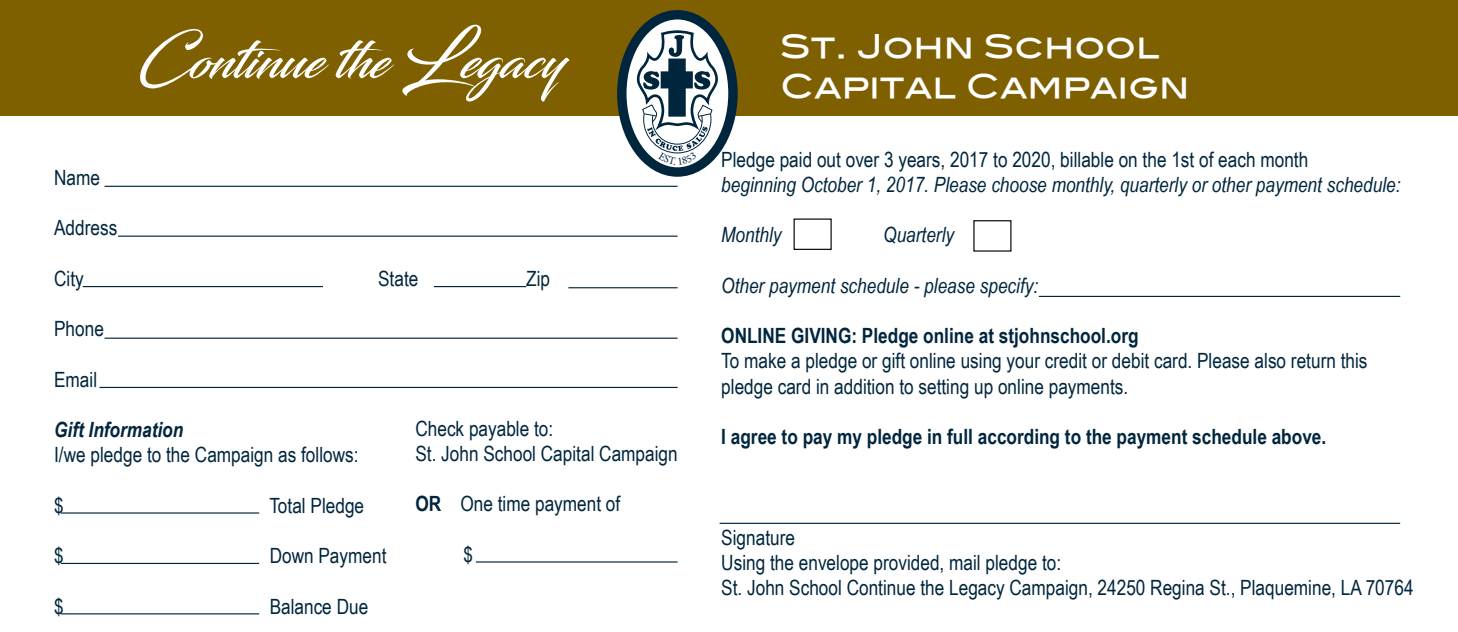
<style>
.page{position:relative;width:1458px;height:632px;background:#fff}
.page>*{position:absolute;margin:0;border:0;box-sizing:border-box;transform-origin:0 0}
.t1{font:51.07px "Blacksword";color:#fff}
.t2{font:32.62px/39.1px "Blair Md ITCTT Medium";color:#fff}
.t3{font:20.93px/25.2px "Arial Narrow";color:#00263d}
.t4{font:italic 20.93px "Arial Narrow";color:#00263d}
.t5{font:700 20.93px "Arial Narrow";color:#00263d}
.t6{font:italic 700 20.93px "Arial Narrow";color:#00263d}
.s1{font-size:59.4px}
.s2{font-size:63.68px}
.s3{font-weight:700}
</style>
<div class="page">
<div style="left:0;top:0;width:1458px;height:116px;background:#7f6000"></div>
<svg style="left:622px;top:15px;width:111px;height:157px;background:#afbbc2"></svg>
<div style="left:617px;top:10px;width:121px;height:167px;border:9px solid #00263d;border-radius:50%"></div>
<hr style="left:105px;top:186px;width:573px;height:1px;background:#00263d">
<hr style="left:118px;top:236px;width:560px;height:1px;background:#00263d">
<hr style="left:83px;top:286px;width:240px;height:1px;background:#00263d">
<hr style="left:434px;top:286px;width:92px;height:1px;background:#00263d">
<hr style="left:568px;top:287px;width:110px;height:1px;background:#00263d">
<hr style="left:105px;top:337px;width:573px;height:2px;background:#00263d">
<hr style="left:100px;top:387px;width:578px;height:1px;background:#00263d">
<hr style="left:61px;top:512px;width:198px;height:1px;background:#00263d">
<hr style="left:61px;top:563px;width:198px;height:1px;background:#00263d">
<hr style="left:61px;top:613px;width:198px;height:1px;background:#00263d">
<hr style="left:476px;top:561px;width:202px;height:1px;background:#00263d">
<div style="left:794px;top:218px;width:38px;height:32px;border:1px solid #000"></div>
<div style="left:973px;top:220px;width:38px;height:32px;border:1px solid #000"></div>
<hr style="left:1039px;top:296px;width:361px;height:1px;background:#00263d">
<hr style="left:720px;top:523px;width:680px;height:1px;background:#00263d">
<svg style="left:637px;top:29px;width:81px;height:136px"></svg>
<h1 class="t1" style="left:138px;top:30px;width:427px"><span class="s1">C</span>ontinue the <span class="s2">L</span>egacy</h1>
<h2 class="t2" style="left:780px;top:24px;width:411px">ST. JOHN SCHOOL<br>CAPITAL CAMPAIGN</h2>
<p class="t3" style="left:54px;top:164px;width:47px">Name</p>
<p class="t3" style="left:54px;top:215px;width:65px">Address</p>
<p class="t3" style="left:54px;top:265px;width:31px">City</p>
<p class="t3" style="left:378px;top:265px;width:42px">State</p>
<p class="t3" style="left:526px;top:265px;width:25px">Zip</p>
<p class="t3" style="left:54px;top:315px;width:51px">Phone</p>
<p class="t3" style="left:54px;top:366px;width:45px">Email</p>
<p class="t6" style="left:54px;top:417px;width:131px">Gift Information</p>
<p class="t3" style="left:54px;top:442px;width:306px">I/we pledge to the Campaign as follows:</p>
<p class="t3" style="left:54px;top:492px;width:11px">$</p>
<p class="t3" style="left:269px;top:492px;width:96px">Total Pledge</p>
<p class="t3" style="left:54px;top:542px;width:11px">$</p>
<p class="t3" style="left:270px;top:542px;width:118px">Down Payment</p>
<p class="t3" style="left:54px;top:593px;width:11px">$</p>
<p class="t3" style="left:270px;top:593px;width:100px">Balance Due</p>
<p class="t3" style="left:415px;top:415px;width:264px">Check payable to:<br>St. John School Capital Campaign</p>
<p class="t3" style="left:415px;top:490px;width:206px"><span class="s3">OR</span> One time payment of</p>
<p class="t3" style="left:463px;top:541px;width:11px">$</p>
<p class="t3" style="left:721px;top:146px;width:589px">Pledge paid out over 3 years, 2017 to 2020, billable on the 1st of each month</p>
<p class="t4" style="left:721px;top:173px;width:681px">beginning October 1, 2017. Please choose monthly, quarterly or other payment schedule:</p>
<p class="t4" style="left:721px;top:223px;width:62px">Monthly</p>
<p class="t4" style="left:883px;top:223px;width:72px">Quarterly</p>
<p class="t4" style="left:721px;top:273px;width:318px">Other payment schedule - please specify:</p>
<p class="t5" style="left:721px;top:323px;width:419px">ONLINE GIVING: Pledge online at stjohnschool.org</p>
<p class="t3" style="left:721px;top:347px;width:648px">To make a pledge or gift online using your credit or debit card. Please also return this pledge card in addition to setting up online payments.</p>
<p class="t5" style="left:721px;top:424px;width:607px">I agree to pay my pledge in full according to the payment schedule above.</p>
<p class="t3" style="left:721px;top:524px;width:694px">Signature<br>Using the envelope provided, mail pledge to:<br>St. John School Continue the Legacy Campaign, 24250 Regina St., Plaquemine, LA 70764</p>
</div>
